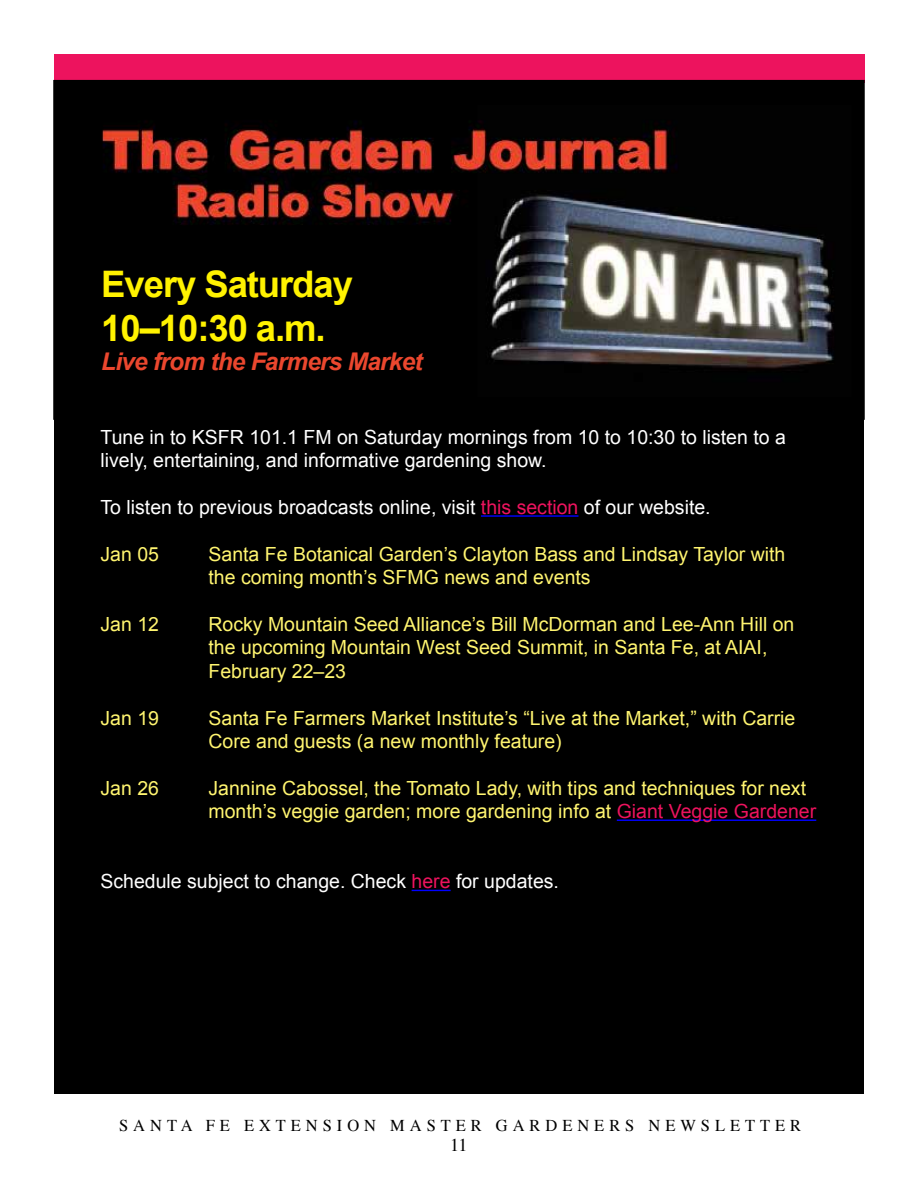
<style>
.page{position:relative;width:918px;height:1188px;background:#fff}
.page>*{position:absolute;margin:0;border:0;box-sizing:border-box;transform-origin:0 0}
.t1{font:700 36.6px/43.8px "Arial";letter-spacing:-.03em;color:#fff200}
.t2{font:italic 700 24.3px "Arial";letter-spacing:-.03em;color:#eb472e}
.t3{font:19.5px/23.4px "Arial";color:#fff570}
.t4{font:19.5px/23.4px "Arial";color:#fff}
.t5{font:18px "Times";color:#000}
.t6{font:16.5px "Times";letter-spacing:.3em;color:#000}
.s1{color:#ed135e}
</style>
<div class="page">
<div style="left:54px;top:54px;width:811px;height:28px;background:#ed135e"></div>
<div style="left:54px;top:81px;width:810px;height:338px;background:#000"></div>
<div style="left:54px;top:416px;width:810px;height:678px;background:#000"></div>
<img style="left:102px;top:120px;width:732px;height:249px">
<hr style="left:481px;top:515px;width:97px;height:2px;background:#00f">
<hr style="left:617px;top:820px;width:199px;height:1px;background:#00f">
<hr style="left:412px;top:890px;width:39px;height:1px;background:#00f">
<div style="left:89px;top:254px;width:351px;height:135px;background:#000"></div>
<div style="left:101px;top:271px;width:369px;height:128px;background:#000"></div>
<h1 class="t1" style="left:101px;top:264px;width:253px">Every Saturday<br>10–10:30 a.m.</h1>
<p class="t2" style="left:101px;top:346px;width:323px">Live from the Farmers Market</p>
<p class="t4" style="left:100px;top:425px;width:687px">Tune in to KSFR 101.1 FM on Saturday mornings from 10 to 10:30 to listen to a lively, entertaining, and informative gardening show.</p>
<p class="t4" style="left:100px;top:496px;width:612px">To listen to previous broadcasts online, visit <span class="s1">this section</span> of our website.</p>
<p class="t3" style="left:100px;top:542px;width:60px">Jan 05</p>
<p class="t3" style="left:208px;top:542px;width:579px">Santa Fe Botanical Garden’s Clayton Bass and Lindsay Taylor with the coming month’s SFMG news and events</p>
<p class="t3" style="left:100px;top:613px;width:60px">Jan 12</p>
<p class="t3" style="left:208px;top:613px;width:587px">Rocky Mountain Seed Alliance’s Bill McDorman and Lee-Ann Hill on the upcoming Mountain West Seed Summit, in Santa Fe, at AIAI,<br>February 22–23</p>
<p class="t3" style="left:100px;top:706px;width:60px">Jan 19</p>
<p class="t3" style="left:208px;top:706px;width:588px">Santa Fe Farmers Market Institute’s “Live at the Market,” with Carrie<br>Core and guests (a new monthly feature)</p>
<p class="t3" style="left:100px;top:776px;width:60px">Jan 26</p>
<p class="t3" style="left:208px;top:776px;width:609px">Jannine Cabossel, the Tomato Lady, with tips and techniques for next month’s veggie garden; more gardening info at <span class="s1">Giant Veggie Gardener</span></p>
<p class="t4" style="left:100px;top:870px;width:460px">Schedule subject to change. Check <span class="s1">here</span> for updates.</p>
<p class="t6" style="left:119px;top:1110px;width:684px">SANTA FE EXTENSION MASTER GARDENERS NEWSLETTER</p>
<p class="t5" style="left:450px;top:1128px;width:19px">11</p>
</div>
